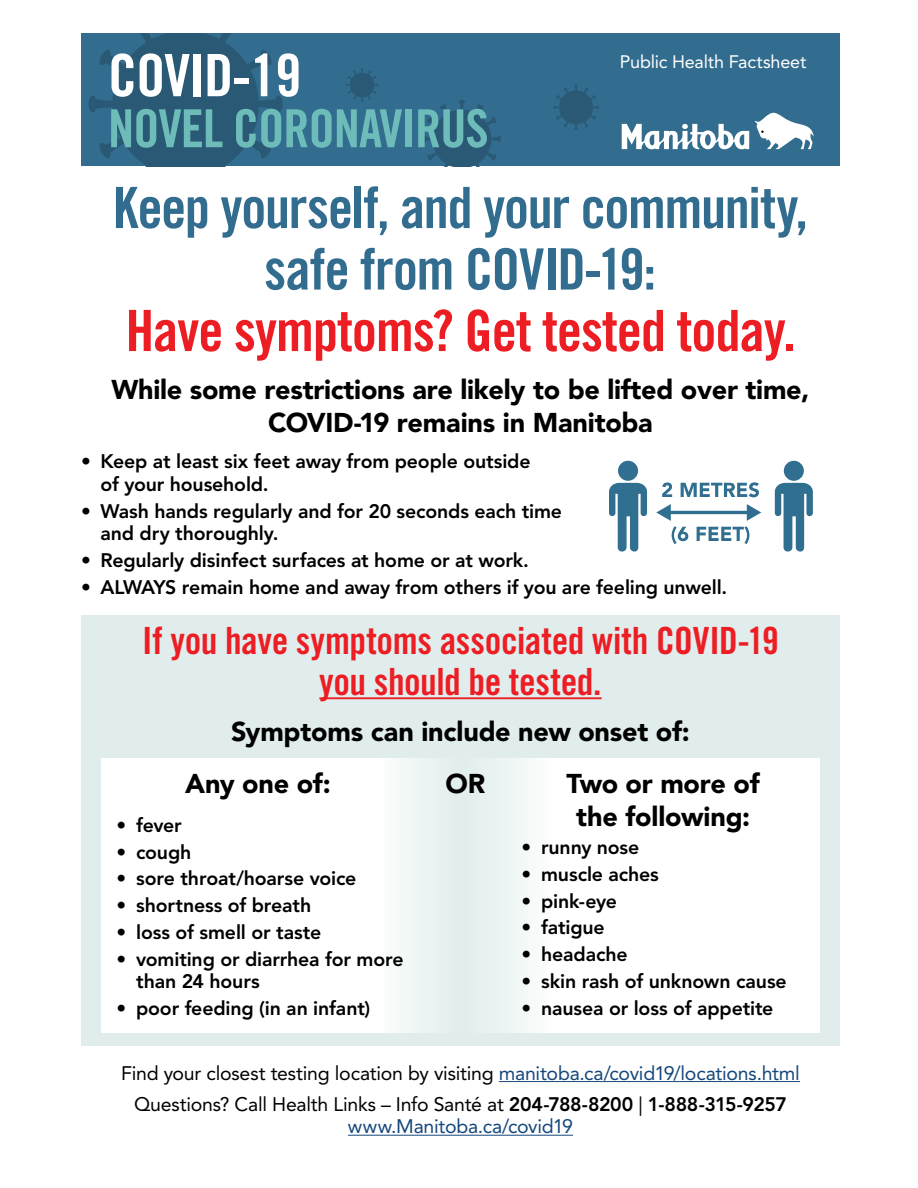
<style>
.page{position:relative;width:918px;height:1188px;background:#fff}
.page>*{position:absolute;margin:0;border:0;box-sizing:border-box;transform-origin:0 0}
.t1{font:58.5px "Trade Gothic LT Std Bd Cn 20";letter-spacing:-.02em;color:#fff}
.Subheads{font:57px/61.5px "Trade Gothic LT Std Bd Cn 20";letter-spacing:-.02em;color:#326d8f;text-align:center}
.t2{font:52.5px "Trade Gothic LT Std Bd Cn 20";letter-spacing:-.02em;color:#6ebcba}
.Subheads-2{font:37.5px/40.5px "Trade Gothic LT Std Bd Cn 20";letter-spacing:-.01em;color:#ed1d24;text-align:center}
.Subheads-3{font:900 27px/33px "Avenir LT Std";letter-spacing:-.01em;color:#000;text-align:center}
.Bullet_Text{font:800 19.5px/22.5px "Avenir LT Std";letter-spacing:-.01em;color:#000}
.Answer_Text{font:19.5px/22.5px "Avenir LT Std";letter-spacing:-.01em;color:#000;text-align:center}
.Answer_Text-2{font:18px "Avenir LT Std";letter-spacing:-.01em;color:#fff}
.s1{color:#ed1d24}
.s2{color:#15477c}
.s3{font-weight:800}
</style>
<div class="page">
<div style="left:81px;top:616px;width:759px;height:430px;background:#e0edec"></div>
<svg style="left:101px;top:758px;width:719px;height:274px;background:#fafcfc"></svg>
<div style="left:81px;top:33px;width:759px;height:133px;background:#326d8f"></div>
<svg style="left:89px;top:33px;width:194px;height:133px"></svg>
<svg style="left:423px;top:100px;width:78px;height:66px"></svg>
<svg style="left:554px;top:85px;width:45px;height:45px"></svg>
<svg style="left:346px;top:69px;width:32px;height:32px"></svg>
<hr style="left:499px;top:1081px;width:301px;height:1px;background:#15477c">
<hr style="left:348px;top:1135px;width:225px;height:1px;background:#15477c">
<svg style="left:662px;top:482px;width:10px;height:15px"></svg>
<svg style="left:681px;top:482px;width:78px;height:15px"></svg>
<svg style="left:775px;top:483px;width:38px;height:69px"></svg>
<div style="left:784px;top:461px;width:20px;height:20px;background:#316f91;border-radius:50%"></div>
<svg style="left:609px;top:483px;width:38px;height:69px"></svg>
<div style="left:618px;top:461px;width:20px;height:20px;background:#316f91;border-radius:50%"></div>
<hr style="left:668px;top:511px;width:81px;height:3px;background:#316f91">
<svg style="left:656px;top:504px;width:32px;height:40px"></svg>
<svg style="left:697px;top:504px;width:64px;height:40px"></svg>
<hr style="left:319px;top:697px;width:283px;height:2px;background:#ed1d24">
<svg style="left:622px;top:113px;width:192px;height:36px"></svg>
<p class="t1" style="left:108px;top:40px;width:195px">COVID-19</p>
<p class="t2" style="left:108px;top:97px;width:382px">NOVEL CORONAVIRUS</p>
<h1 class="Subheads" style="left:113px;top:177px;width:697px">Keep yourself, and your community, safe from COVID-19:<br><span class="s1">Have symptoms? Get tested today.</span></h1>
<h1 class="Subheads-3" style="left:111px;top:373px;width:700px">While some restrictions are likely to be lifted over time,<br>COVID-19 remains in Manitoba</h1>
<p class="Bullet_Text" style="left:100px;top:450px;width:432px;text-indent:-19px">• Keep at least six feet away from people outside of your household.</p>
<p class="Bullet_Text" style="left:100px;top:500px;width:463px;text-indent:-19px">• Wash hands regularly and for 20 seconds each time and dry thoroughly.</p>
<p class="Bullet_Text" style="left:81px;top:549px;width:449px">• Regularly disinfect surfaces at home or at work.</p>
<p class="Bullet_Text" style="left:81px;top:576px;width:648px">• ALWAYS remain home and away from others if you are feeling unwell.</p>
<p class="Answer_Text-2" style="left:620px;top:51px;width:188px">Public Health Factsheet</p>
<h1 class="Subheads-2" style="left:142px;top:620px;width:638px">If you have symptoms associated with COVID-19 you should be tested.</h1>
<h1 class="Subheads-3" style="left:231px;top:715px;width:460px">Symptoms can include new onset of:</h1>
<h1 class="Subheads-3" style="left:185px;top:767px;width:147px">Any one of:</h1>
<h1 class="Subheads-3" style="left:566px;top:767px;width:195px">Two or more of the following:</h1>
<h1 class="Subheads-3" style="left:446px;top:767px;width:41px">OR</h1>
<p class="Bullet_Text" style="left:117px;top:814px;width:67px">• fever</p>
<p class="Bullet_Text" style="left:117px;top:841px;width:76px">• cough</p>
<p class="Bullet_Text" style="left:117px;top:867px;width:241px">• sore throat/hoarse voice</p>
<p class="Bullet_Text" style="left:117px;top:894px;width:196px">• shortness of breath</p>
<p class="Bullet_Text" style="left:117px;top:921px;width:206px">• loss of smell or taste</p>
<p class="Bullet_Text" style="left:136px;top:948px;width:269px;text-indent:-20px">• vomiting or diarrhea for more than 24 hours</p>
<p class="Bullet_Text" style="left:117px;top:997px;width:255px">• poor feeding (in an infant)</p>
<p class="Bullet_Text" style="left:522px;top:836px;width:119px">• runny nose</p>
<p class="Bullet_Text" style="left:522px;top:863px;width:139px">• muscle aches</p>
<p class="Bullet_Text" style="left:522px;top:890px;width:97px">• pink-eye</p>
<p class="Bullet_Text" style="left:522px;top:916px;width:85px">• fatigue</p>
<p class="Bullet_Text" style="left:522px;top:943px;width:107px">• headache</p>
<p class="Bullet_Text" style="left:522px;top:970px;width:267px">• skin rash of unknown cause</p>
<p class="Bullet_Text" style="left:522px;top:997px;width:253px">• nausea or loss of appetite</p>
<p class="Answer_Text" style="left:121px;top:1062px;width:680px">Find your closest testing location by visiting <span class="s2">manitoba.ca/covid19/locations.html</span></p>
<p class="Answer_Text" style="left:134px;top:1093px;width:654px">Questions? Call Health Links – Info Santé at <span class="s3">204-788-8200</span> | <span class="s3">1-888-315-9257 </span><span class="s2">www.Manitoba.ca/covid19</span></p>
</div>
